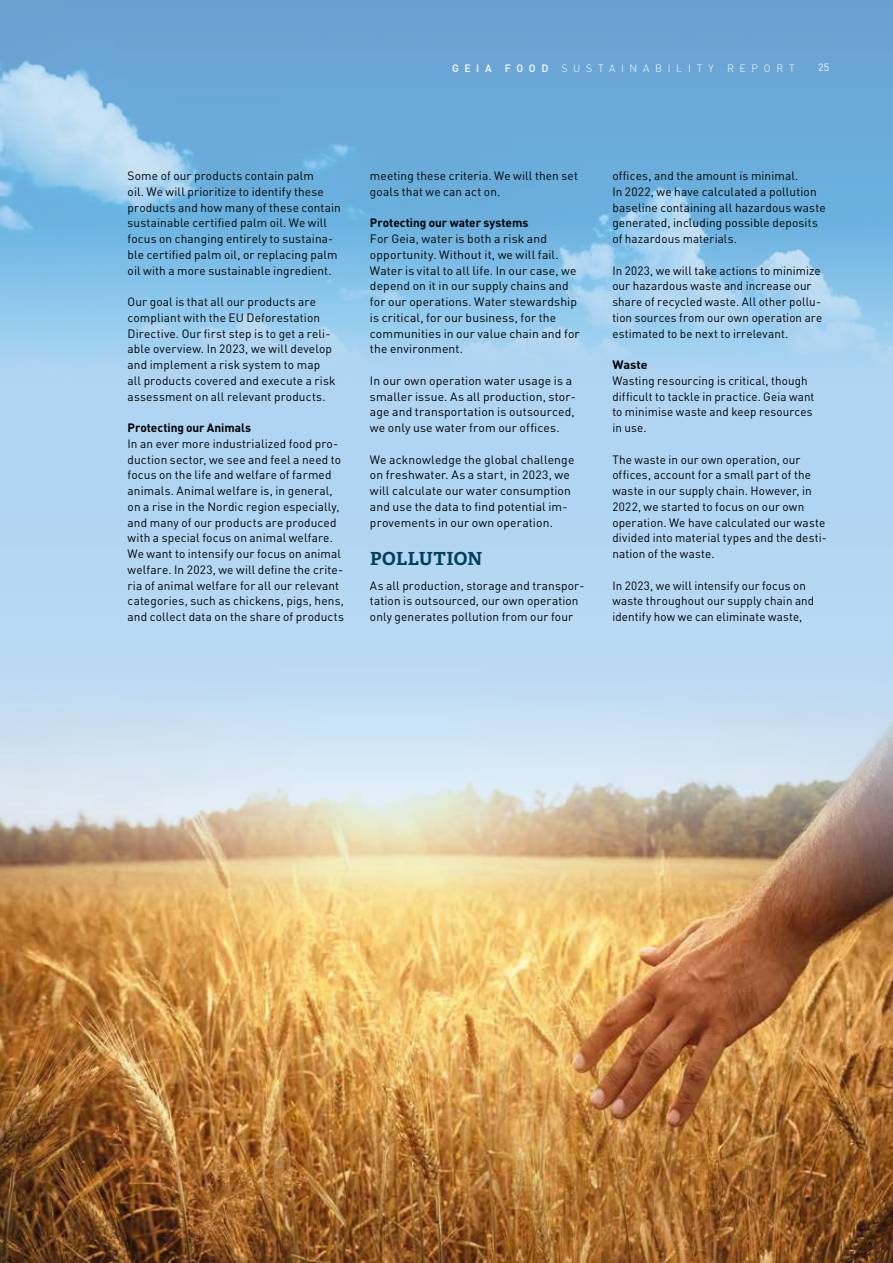
<style>
.page{position:relative;width:893px;height:1263px;background:#b0d5f2}
.page>*{position:absolute;margin:0;border:0;box-sizing:border-box;transform-origin:0 0}
.t1{font:700 18px "Adelle";letter-spacing:.015em;color:#043e60}
.t2{font:12px/15.8px "DIN Pro";letter-spacing:.01em;color:#000}
.t3{font:700 12px "DIN Pro";color:#000}
.t4{font:700 12px "DIN Pro";color:#000;scale:1.05 1}
.t5{font:300 10.5px "DIN Pro";letter-spacing:.545em;color:#fff}
.t6{font:500 10.5px "DIN Pro";letter-spacing:.53em;color:#fff}
.t7{font:10.5px "DIN Pro";color:#fff}
</style>
<div class="page">
<img style="left:0;top:0;width:893px;height:358px">
<img style="left:0;top:668px;width:893px;height:595px">
<p class="t6" style="left:452px;top:61px;width:41px">GEIA</p>
<p class="t6" style="left:505px;top:61px;width:45px">FOOD</p>
<p class="t5" style="left:561px;top:61px;width:154px">SUSTAINABILITY</p>
<p class="t5" style="left:727px;top:61px;width:69px">REPORT</p>
<p class="t7" style="left:818px;top:60px;width:12px">25</p>
<p class="t2" style="left:128px;top:167px;width:215px">Some of our products contain palm<br>oil. We will prioritize to identify these products and how many of these contain sustainable certified palm oil. We will focus on changing entirely to sustaina&shy;ble certified palm oil, or replacing palm oil with a more sustainable ingredient.</p>
<p class="t2" style="left:128px;top:293px;width:209px">Our goal is that all our products are compliant with the EU Deforestation Directive. Our first step is to get a reli&shy;able overview. In 2023, we will develop and implement a risk system to map all products covered and execute a risk assessment on all relevant products.</p>
<p class="t3" style="left:128px;top:419px;width:125px">Protecting our Animals</p>
<p class="t2" style="left:128px;top:435px;width:218px">In an ever more industrialized food pro&shy;duction sector, we see and feel a need to focus on the life and welfare of farmed animals. Animal welfare is, in general, on a rise in the Nordic region especially, and many of our products are produced with a special focus on animal welfare.<br>We want to intensify our focus on animal welfare. In 2023, we will define the crite&shy;ria of animal welfare for all our relevant categories, such as chickens, pigs, hens, and collect data on the share of products</p>
<p class="t2" style="left:370px;top:167px;width:209px">meeting these criteria. We will then set goals that we can act on.</p>
<p class="t3" style="left:370px;top:215px;width:160px">Protecting our water systems</p>
<p class="t2" style="left:370px;top:230px;width:211px">For Geia, water is both a risk and opportunity. Without it, we will fail.<br>Water is vital to all life. In our case, we depend on it in our supply chains and for our operations. Water stewardship is critical, for our business, for the communities in our value chain and for the environment.</p>
<p class="t2" style="left:370px;top:372px;width:207px">In our own operation water usage is a smaller issue. As all production, stor&shy;age and transportation is outsourced, we only use water from our offices.</p>
<p class="t2" style="left:370px;top:451px;width:206px">We acknowledge the global challenge on freshwater. As a start, in 2023, we will calculate our water consumption and use the data to find potential im&shy;provements in our own operation.</p>
<h1 class="t1" style="left:370px;top:547px;width:114px">POLLUTION</h1>
<p class="t2" style="left:370px;top:577px;width:216px">As all production, storage and transpor&shy;tation is outsourced, our own operation only generates pollution from our four</p>
<p class="t2" style="left:612px;top:167px;width:215px">offices, and the amount is minimal.<br>In 2022, we have calculated a pollution baseline containing all hazardous waste generated, including possible deposits of hazardous materials.</p>
<p class="t2" style="left:612px;top:262px;width:211px">In 2023, we will take actions to minimize our hazardous waste and increase our share of recycled waste. All other pollu&shy;tion sources from our own operation are estimated to be next to irrelevant.</p>
<p class="t4" style="left:612px;top:357px;width:35px">Waste</p>
<p class="t2" style="left:612px;top:372px;width:204px">Wasting resourcing is critical, though difficult to tackle in practice. Geia want to minimise waste and keep resources in use.</p>
<p class="t2" style="left:612px;top:451px;width:216px">The waste in our own operation, our offices, account for a small part of the waste in our supply chain. However, in 2022, we started to focus on our own operation. We have calculated our waste divided into material types and the desti&shy;nation of the waste.</p>
<p class="t2" style="left:612px;top:577px;width:203px">In 2023, we will intensify our focus on waste throughout our supply chain and identify how we can eliminate waste,</p>
</div>
